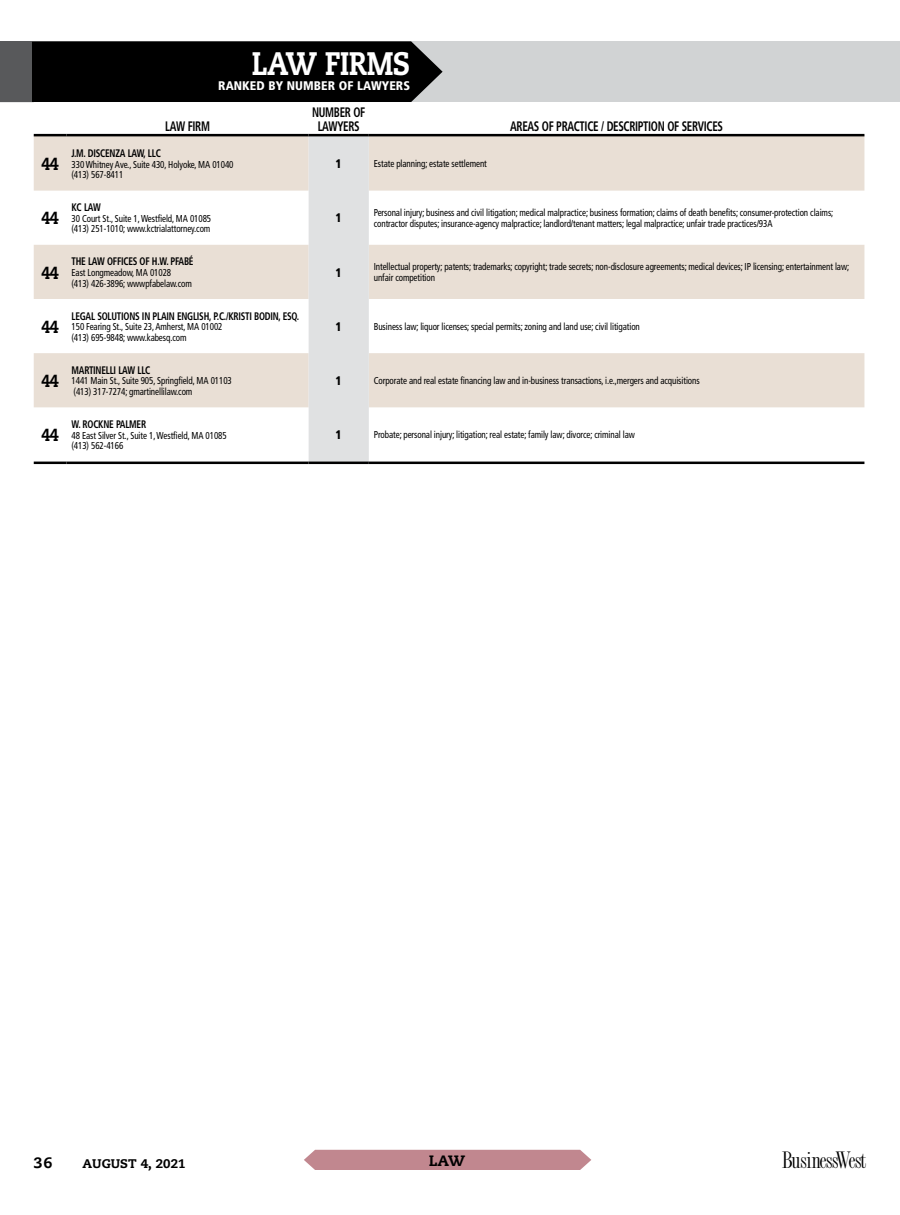
<style>
.page{position:relative;width:900px;height:1215px;background:#fff}
.page>*{position:absolute;margin:0;border:0;box-sizing:border-box;transform-origin:0 0}
.t1{font:800 32.5px "Caecilia";letter-spacing:-.025em;color:#fff;scale:.85 1}
.t2{font:24.75px "Fashion Compressed Plain";letter-spacing:-.045em;color:#000}
.t3{font:800 17.5px "Caecilia";letter-spacing:-.025em;color:#000;scale:.85 1}
.t4{font:800 15px "Caecilia LT Pro 85";color:#000}
.t5{font:700 condensed 13.75px/13.8px "Frutiger";letter-spacing:-.03em;color:#000;text-align:center;scale:.8 1}
.t6{font:900 condensed 12.5px "Frutiger";letter-spacing:.005em;color:#fff}
.t7{font:800 12.5px "Caecilia LT Pro 85";color:#000}
.t8{font:900 condensed 12.5px "Frutiger";color:#000;scale:.95 1}
.t9{font:700 condensed 11px "Frutiger";letter-spacing:-.025em;color:#000;scale:.85 1}
.t10{font:condensed 10px/10.6px "Frutiger";letter-spacing:-.01em;color:#000;scale:.9 1}
</style>
<div class="page">
<div style="left:304px;top:1150px;width:287px;height:20px;background:#c1878f"></div>
<div style="left:0;top:41px;width:900px;height:61px;background:#d1d3d4"></div>
<svg style="left:0;top:41px;width:864px;height:422px"></svg>
<hr style="left:34px;top:462px;width:33px;height:2px;background:#000">
<hr style="left:67px;top:462px;width:242px;height:2px;background:#000">
<hr style="left:309px;top:462px;width:60px;height:2px;background:#000">
<hr style="left:369px;top:462px;width:495px;height:2px;background:#000">
<hr style="left:34px;top:134px;width:33px;height:2px;background:#000">
<hr style="left:67px;top:134px;width:242px;height:2px;background:#000">
<hr style="left:309px;top:134px;width:60px;height:2px;background:#000">
<hr style="left:369px;top:134px;width:495px;height:2px;background:#000">
<h3 class="t3" style="left:42px;top:153px;width:22px">44</h3>
<h3 class="t3" style="left:42px;top:208px;width:22px">44</h3>
<h3 class="t3" style="left:42px;top:262px;width:22px">44</h3>
<h3 class="t3" style="left:42px;top:316px;width:22px">44</h3>
<h3 class="t3" style="left:42px;top:370px;width:22px">44</h3>
<h3 class="t3" style="left:42px;top:424px;width:22px">44</h3>
<h3 class="t5" style="left:165px;top:119px;width:58px">LAW FIRM</h3>
<h1 class="t1" style="left:252px;top:43px;width:188px">LAW FIRMS</h1>
<p class="t6" style="left:218px;top:78px;width:193px">RANKED BY NUMBER OF LAWYERS</p>
<h3 class="t5" style="left:312px;top:105px;width:68px">NUMBER OF<br>LAWYERS</h3>
<p class="t9" style="left:72px;top:147px;width:107px">J.M. DISCENZA LAW, LLC</p>
<p class="t10" style="left:72px;top:159px;width:182px">330 Whitney Ave., Suite 430, Holyoke, MA 01040 (413) 567-8411</p>
<p class="t8" style="left:336px;top:156px;width:8px">1</p>
<p class="t10" style="left:374px;top:159px;width:127px">Estate planning; estate settlement</p>
<h3 class="t5" style="left:510px;top:119px;width:268px">AREAS OF PRACTICE / DESCRIPTION OF SERVICES</h3>
<p class="t9" style="left:72px;top:201px;width:36px">KC LAW</p>
<p class="t10" style="left:72px;top:213px;width:157px">30 Court St., Suite 1, Westfield, MA 01085 (413) 251-1010; www.kctrialattorney.com</p>
<p class="t8" style="left:336px;top:211px;width:8px">1</p>
<p class="t10" style="left:374px;top:207px;width:512px">Personal injury; business and civil litigation; medical malpractice; business formation; claims of death benefits; consumer-protection claims; contractor disputes; insurance-agency malpractice; landlord/tenant matters; legal malpractice; unfair trade practices/93A</p>
<p class="t9" style="left:72px;top:255px;width:145px">THE LAW OFFICES OF H.W. PFABÉ</p>
<p class="t10" style="left:72px;top:267px;width:135px">East Longmeadow, MA 01028<br>(413) 426-3896; wwwpfabelaw.com</p>
<p class="t8" style="left:336px;top:265px;width:8px">1</p>
<p class="t10" style="left:374px;top:262px;width:530px">Intellectual property; patents; trademarks; copyright; trade secrets; non-disclosure agreements; medical devices; IP licensing; entertainment law; unfair competition</p>
<p class="t9" style="left:72px;top:309px;width:270px">LEGAL SOLUTIONS IN PLAIN ENGLISH, P.C./KRISTI BODIN, ESQ.</p>
<p class="t10" style="left:72px;top:321px;width:169px">150 Fearing St., Suite 23, Amherst, MA 01002 (413) 695-9848; www.kabesq.com</p>
<p class="t8" style="left:336px;top:319px;width:8px">1</p>
<p class="t10" style="left:374px;top:321px;width:297px">Business law; liquor licenses; special permits; zoning and land use; civil litigation</p>
<p class="t9" style="left:72px;top:363px;width:94px">MARTINELLI LAW LLC</p>
<p class="t10" style="left:72px;top:376px;width:180px">1441 Main St., Suite 905, Springfield, MA 01103 (413) 317-7274; gmartinellilaw.com</p>
<p class="t8" style="left:336px;top:373px;width:8px">1</p>
<p class="t10" style="left:374px;top:375px;width:364px">Corporate and real estate financing law and in-business transactions, i.e.,mergers and acquisitions</p>
<p class="t9" style="left:72px;top:418px;width:89px">W. ROCKNE PALMER</p>
<p class="t10" style="left:72px;top:430px;width:174px">48 East Silver St., Suite 1, Westfield, MA 01085 (413) 562-4166</p>
<p class="t8" style="left:336px;top:427px;width:8px">1</p>
<p class="t10" style="left:374px;top:430px;width:292px">Probate; personal injury; litigation; real estate; family law; divorce; criminal law</p>
<h3 class="t4" style="left:34px;top:1152px;width:20px">36</h3>
<p class="t7" style="left:82px;top:1155px;width:104px">AUGUST 4, 2021</p>
<h3 class="t4" style="left:429px;top:1150px;width:38px">LAW</h3>
<h2 class="t2" style="left:782px;top:1145px;width:86px">BusinessWest</h2>
</div>
